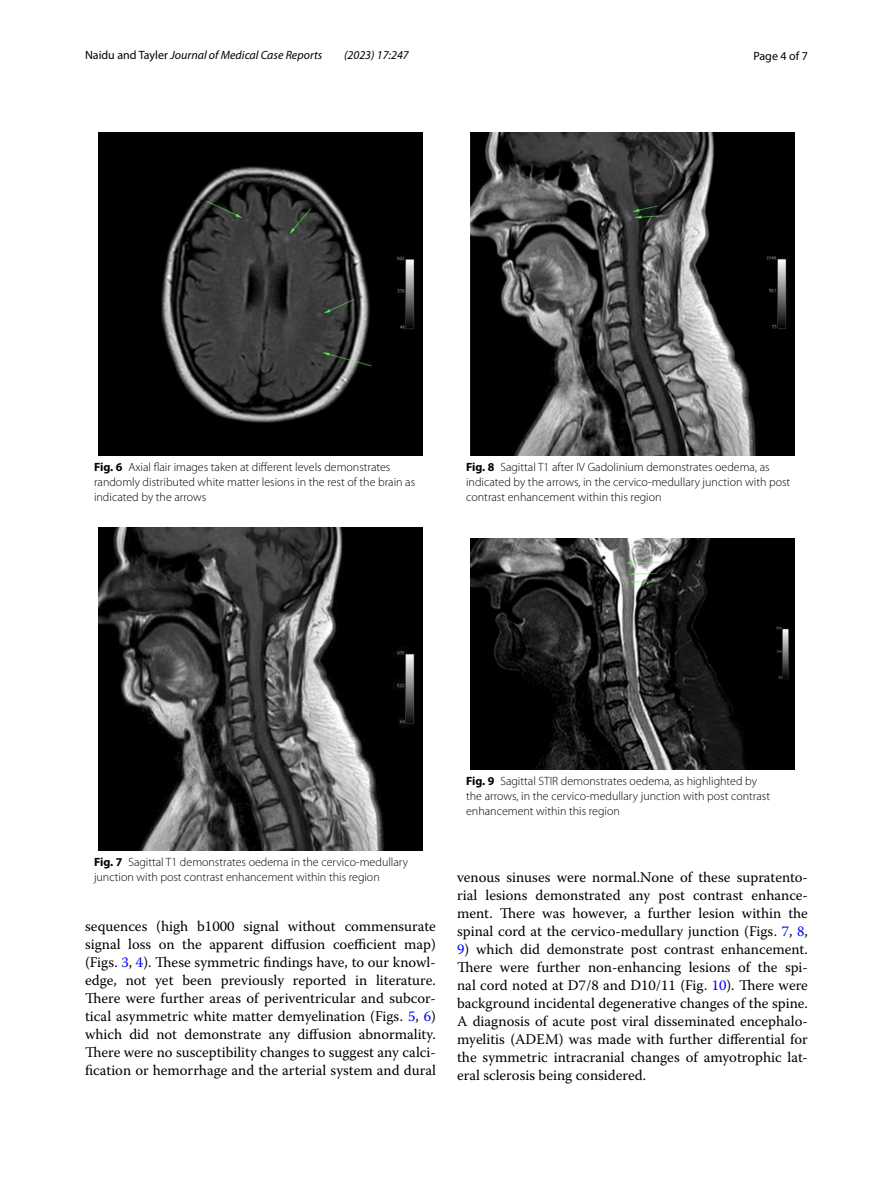
<style>
.page{position:relative;width:893px;height:1187px;background:#fff}
.page>*{position:absolute;margin:0;border:0;box-sizing:border-box;transform-origin:0 0}
.t1{font:14.7px/18px "Warnock Pro";color:#000;text-align:justify}
.t2{font:300 12px/15px "Myriad Pro";color:#000}
.t3{font:italic 12px "Myriad Pro";color:#000}
.t4{font:12px "Myriad Pro";color:#000}
.s1{font-style:normal}
.s2{font-weight:700}
.s3{color:#00f}
</style>
<div class="page">
<img style="left:99px;top:133px;width:323px;height:322px">
<img style="left:99px;top:527px;width:323px;height:323px">
<img style="left:471px;top:133px;width:323px;height:322px">
<img style="left:471px;top:538px;width:323px;height:231px">
<p class="t3" style="left:85px;top:48px;width:239px"><span class="s1">Naidu and Tayler</span> Journal of Medical Case Reports</p>
<p class="t3" style="left:344px;top:48px;width:66px">(2023) 17:247</p>
<p class="t4" style="left:753px;top:48px;width:56px">Page 4 of 7</p>
<p class="t2" style="left:94px;top:459px;width:323px"><span class="s2">Fig. 6</span> Axial flair images taken at different levels demonstrates randomly distributed white matter lesions in the rest of the brain as indicated by the arrows</p>
<p class="t2" style="left:466px;top:459px;width:326px"><span class="s2">Fig. 8</span> Sagittal T1 after IV Gadolinium demonstrates oedema, as indicated by the arrows, in the cervico-medullary junction with post contrast enhancement within this region</p>
<p class="t2" style="left:94px;top:854px;width:316px"><span class="s2">Fig. 7</span> Sagittal T1 demonstrates oedema in the cervico-medullary junction with post contrast enhancement within this region</p>
<p class="t1" style="left:85px;top:916px;width:352px">sequences (high b1000 signal without commensurate signal loss on the apparent diffusion coefficient map) (Figs. <span class="s3">3</span>, <span class="s3">4</span>). These symmetric findings have, to our knowl&shy;edge, not yet been previously reported in literature.<br>There were further areas of periventricular and subcor&shy;tical asymmetric white matter demyelination (Figs. <span class="s3">5</span>, <span class="s3">6</span>) which did not demonstrate any diffusion abnormality.<br>There were no susceptibility changes to suggest any calci&shy;fication or hemorrhage and the arterial system and dural</p>
<p class="t2" style="left:466px;top:773px;width:305px"><span class="s2">Fig. 9</span> Sagittal STIR demonstrates oedema, as highlighted by the arrows, in the cervico-medullary junction with post contrast enhancement within this region</p>
<p class="t1" style="left:457px;top:867px;width:352px">venous sinuses were normal.None of these supratento&shy;rial lesions demonstrated any post contrast enhance&shy;ment. There was however, a further lesion within the spinal cord at the cervico-medullary junction (Figs. <span class="s3">7</span>, <span class="s3">8</span>,</p>
<p class="t1" style="left:457px;top:939px;width:352px"><span class="s3">9</span>) which did demonstrate post contrast enhancement.<br>There were further non-enhancing lesions of the spi&shy;nal cord noted at D7/8 and D10/11 (Fig. <span class="s3">10</span>). There were background incidental degenerative changes of the spine.<br>A diagnosis of acute post viral disseminated encephalo&shy;myelitis (ADEM) was made with further differential for the symmetric intracranial changes of amyotrophic lat&shy;eral sclerosis being considered.</p>
</div>
